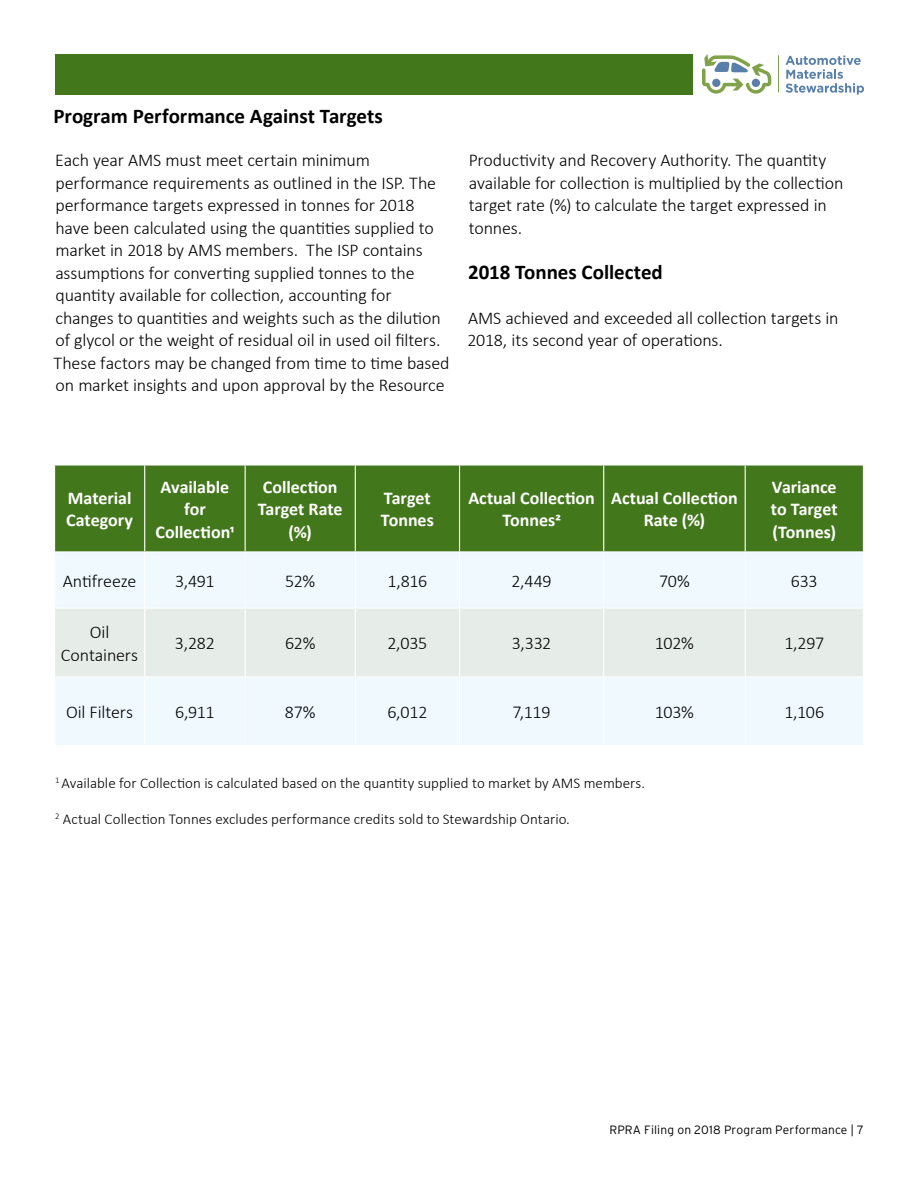
<style>
.page{position:relative;width:918px;height:1188px;background:#fff}
.page>*{position:absolute;margin:0;border:0;box-sizing:border-box;transform-origin:0 0}
.t1{font:700 21px "Calibri";color:#000}
.t2{font:300 18px/22.5px "Calibri";letter-spacing:-.01em;color:#000}
.t3{font:700 18px/22.5px "Calibri";color:#fff;text-align:center}
.t4{font:300 15px "Calibri";color:#000}
.t5{font:300 12px "Interstate";letter-spacing:.015em;color:#000}
</style>
<div class="page">
<div style="left:55px;top:54px;width:637px;height:41px;background:#43771c"></div>
<svg style="left:786px;top:56px;width:78px;height:39px"></svg>
<svg style="left:702px;top:54px;width:69px;height:40px"></svg>
<hr style="left:778px;top:55px;width:1px;height:37px;background:#5c8727">
<div style="left:55px;top:466px;width:808px;height:85px;background:#43771c"></div>
<div style="left:55px;top:553px;width:808px;height:192px;background:#eff9fe"></div>
<div style="left:55px;top:609px;width:808px;height:67px;background:#e6ede8"></div>
<hr style="left:144px;top:466px;width:1px;height:85px;background:#fff">
<hr style="left:245px;top:466px;width:1px;height:85px;background:#fff">
<hr style="left:355px;top:466px;width:1px;height:85px;background:#fff">
<hr style="left:459px;top:466px;width:1px;height:85px;background:#fff">
<hr style="left:603px;top:466px;width:1px;height:85px;background:#fff">
<hr style="left:745px;top:466px;width:1px;height:85px;background:#fff">
<hr style="left:144px;top:609px;width:1px;height:67px;background:#fff">
<hr style="left:245px;top:609px;width:1px;height:67px;background:#fff">
<hr style="left:355px;top:609px;width:1px;height:67px;background:#fff">
<hr style="left:459px;top:609px;width:1px;height:67px;background:#fff">
<hr style="left:603px;top:609px;width:1px;height:67px;background:#fff">
<hr style="left:745px;top:609px;width:1px;height:67px;background:#fff">
<hr style="left:144px;top:553px;width:1px;height:55px;background:#fff">
<hr style="left:245px;top:553px;width:1px;height:55px;background:#fff">
<hr style="left:355px;top:553px;width:1px;height:55px;background:#fff">
<hr style="left:459px;top:553px;width:1px;height:55px;background:#fff">
<hr style="left:603px;top:553px;width:1px;height:55px;background:#fff">
<hr style="left:745px;top:553px;width:1px;height:55px;background:#fff">
<hr style="left:54px;top:608px;width:91px;height:1px;background:#fff">
<hr style="left:145px;top:608px;width:100px;height:1px;background:#fff">
<hr style="left:245px;top:608px;width:110px;height:1px;background:#fff">
<hr style="left:355px;top:608px;width:105px;height:1px;background:#fff">
<hr style="left:460px;top:608px;width:144px;height:1px;background:#fff">
<hr style="left:604px;top:608px;width:141px;height:1px;background:#fff">
<hr style="left:745px;top:608px;width:119px;height:1px;background:#fff">
<hr style="left:55px;top:676px;width:90px;height:1px;background:#fff">
<hr style="left:145px;top:676px;width:100px;height:1px;background:#fff">
<hr style="left:245px;top:676px;width:110px;height:1px;background:#fff">
<hr style="left:355px;top:676px;width:105px;height:1px;background:#fff">
<hr style="left:460px;top:676px;width:144px;height:1px;background:#fff">
<hr style="left:604px;top:676px;width:141px;height:1px;background:#fff">
<hr style="left:745px;top:676px;width:118px;height:1px;background:#fff">
<hr style="left:144px;top:677px;width:1px;height:68px;background:#fff">
<hr style="left:245px;top:677px;width:1px;height:68px;background:#fff">
<hr style="left:355px;top:677px;width:1px;height:68px;background:#fff">
<hr style="left:459px;top:677px;width:1px;height:68px;background:#fff">
<hr style="left:603px;top:677px;width:1px;height:68px;background:#fff">
<hr style="left:745px;top:677px;width:1px;height:68px;background:#fff">
<p class="t1" style="left:54px;top:102px;width:331px">Program Performance Against Targets</p>
<p class="t2" style="left:54px;top:149px;width:398px">Each year AMS must meet certain minimum performance requirements as outlined in the ISP. The performance targets expressed in tonnes for 2018 have been calculated using the quantities supplied to market in 2018 by AMS members. The ISP contains assumptions for converting supplied tonnes to the quantity available for collection, accounting for changes to quantities and weights such as the dilution of glycol or the weight of residual oil in used oil filters.<br>These factors may be changed from time to time based on market insights and upon approval by the Resource</p>
<p class="t2" style="left:469px;top:149px;width:376px">Productivity and Recovery Authority. The quantity available for collection is multiplied by the collection target rate (%) to calculate the target expressed in tonnes.</p>
<p class="t1" style="left:468px;top:257px;width:196px">2018 Tonnes Collected</p>
<p class="t2" style="left:468px;top:306px;width:373px">AMS achieved and exceeded all collection targets in<br>2018, its second year of operations.</p>
<p class="t3" style="left:66px;top:486px;width:69px;text-align:left">Material<br>Category</p>
<p class="t3" style="left:156px;top:475px;width:80px">Available for<br>Collection1</p>
<p class="t3" style="left:258px;top:475px;width:86px">Collection<br>Target Rate (%)</p>
<p class="t3" style="left:381px;top:486px;width:54px;text-align:left">Target<br>Tonnes</p>
<p class="t3" style="left:468px;top:486px;width:128px">Actual Collection<br>Tonnes2</p>
<p class="t3" style="left:611px;top:486px;width:128px">Actual Collection<br>Rate (%)</p>
<p class="t3" style="left:771px;top:475px;width:68px;text-align:justify">Variance to Target (Tonnes)</p>
<p class="t2" style="left:63px;top:569px;width:75px">Antifreeze</p>
<p class="t2" style="left:175px;top:569px;width:41px">3,491</p>
<p class="t2" style="left:285px;top:569px;width:32px">52%</p>
<p class="t2" style="left:388px;top:569px;width:41px">1,816</p>
<p class="t2" style="left:511px;top:569px;width:42px">2,449</p>
<p class="t2" style="left:659px;top:569px;width:32px">70%</p>
<p class="t2" style="left:791px;top:569px;width:28px">633</p>
<p class="t2" style="left:61px;top:621px;width:79px;text-align:center">Oil<br>Containers</p>
<p class="t2" style="left:175px;top:632px;width:41px">3,282</p>
<p class="t2" style="left:285px;top:632px;width:32px">62%</p>
<p class="t2" style="left:387px;top:632px;width:41px">2,035</p>
<p class="t2" style="left:512px;top:632px;width:41px">3,332</p>
<p class="t2" style="left:655px;top:632px;width:41px">102%</p>
<p class="t2" style="left:784px;top:632px;width:41px">1,297</p>
<p class="t2" style="left:66px;top:701px;width:69px">Oil Filters</p>
<p class="t2" style="left:175px;top:701px;width:41px">6,911</p>
<p class="t2" style="left:285px;top:701px;width:32px">87%</p>
<p class="t2" style="left:387px;top:701px;width:42px">6,012</p>
<p class="t2" style="left:513px;top:701px;width:39px">7,119</p>
<p class="t2" style="left:655px;top:701px;width:41px">103%</p>
<p class="t2" style="left:784px;top:701px;width:41px">1,106</p>
<p class="t4" style="left:55px;top:773px;width:592px"><sup>1</sup> Available for Collection is calculated based on the quantity supplied to market by AMS members.</p>
<p class="t4" style="left:55px;top:809px;width:516px"><sup>2</sup> Actual Collection Tonnes excludes performance credits sold to Stewardship Ontario.</p>
<p class="t5" style="left:609px;top:1122px;width:256px">RPRA Filing on 2018 Program Performance | 7</p>
</div>
